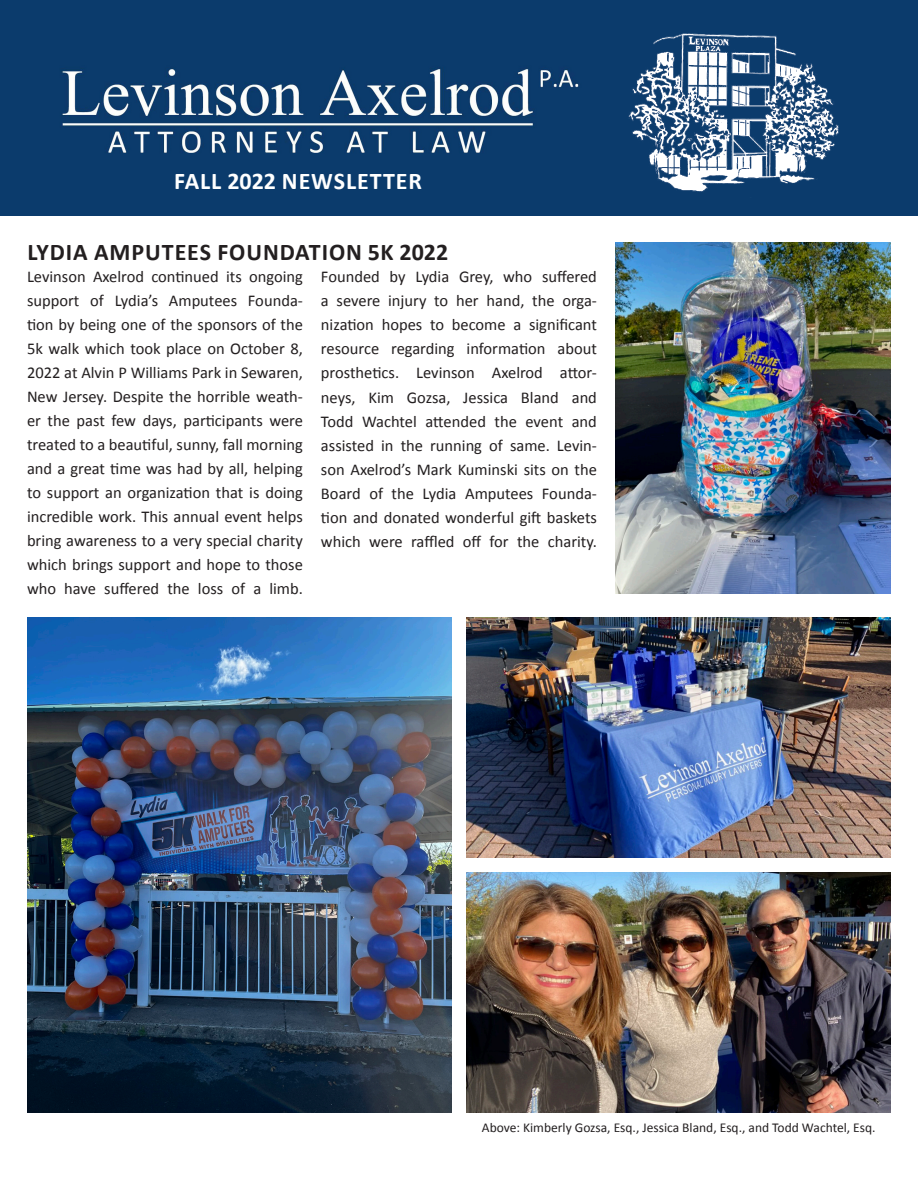
<style>
.page{position:relative;width:918px;height:1188px;background:#fff}
.page>*{position:absolute;margin:0;border:0;box-sizing:border-box;transform-origin:0 0}
.t1{font:700 24px "Calibri";letter-spacing:.04em;color:#231f20}
.t2{font:700 24px "Calibri";letter-spacing:.04em;color:#fff}
.t3{font:16.5px/24px "Calibri";color:#231f20;text-align:justify}
.t4{font:13.5px "Calibri";color:#231f20}
</style>
<div class="page">
<div style="left:0;top:0;width:918px;height:216px;background:#0b3b6c"></div>
<img style="left:597px;top:0;width:258px;height:204px">
<img style="left:615px;top:243px;width:276px;height:351px">
<img style="left:467px;top:618px;width:424px;height:240px">
<img style="left:467px;top:872px;width:424px;height:240px">
<img style="left:27px;top:618px;width:424px;height:494px">
<img style="left:59px;top:63px;width:524px;height:97px">
<p class="t2" style="left:174px;top:165px;width:249px">FALL 2022 NEWSLETTER</p>
<p class="t1" style="left:27px;top:237px;width:422px">LYDIA AMPUTEES FOUNDATION 5K 2022</p>
<p class="t3" style="left:27px;top:264px;width:278px">Levinson Axelrod continued its ongoing support of Lydia’s Amputees Founda&shy;tion by being one of the sponsors of the 5k walk which took place on October 8, 2022 at Alvin P Williams Park in Sewaren, New Jersey. Despite the horrible weath&shy;er the past few days, participants were treated to a beautiful, sunny, fall morning and a great time was had by all, helping to support an organization that is doing incredible work. This annual event helps bring awareness to a very special charity which brings support and hope to those who have suffered the loss of a limb.</p>
<p class="t3" style="left:321px;top:264px;width:277px">Founded by Lydia Grey, who suffered a severe injury to her hand, the orga&shy;nization hopes to become a significant resource regarding information about prosthetics. Levinson Axelrod attor&shy;neys, Kim Gozsa, Jessica Bland and Todd Wachtel attended the event and assisted in the running of same. Levin&shy;son Axelrod’s Mark Kuminski sits on the Board of the Lydia Amputees Founda&shy;tion and donated wonderful gift baskets which were raffled off for the charity.</p>
<p class="t4" style="left:482px;top:1119px;width:395px">Above: Kimberly Gozsa, Esq., Jessica Bland, Esq., and Todd Wachtel, Esq.</p>
</div>
